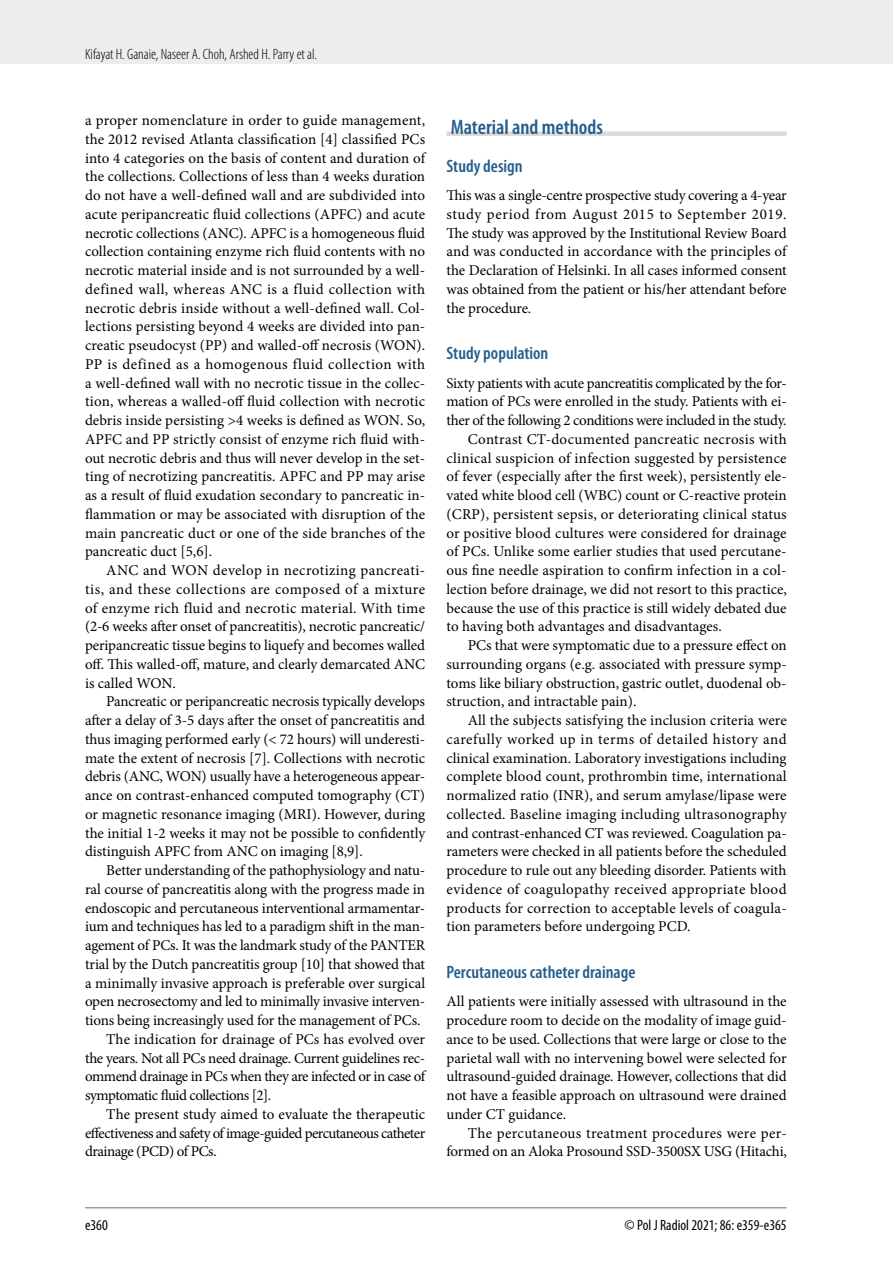
<style>
.page{position:relative;width:893px;height:1263px;background:#fff}
.page>*{position:absolute;margin:0;border:0;box-sizing:border-box;transform-origin:0 0}
.t1{font:600 condensed 21px "Myriad Pro";color:#245d8c}
.t2{font:600 condensed 18px "Myriad Pro";color:#245d8c}
.t3{font:15px/18.8px "Minion Pro";letter-spacing:-.005em;color:#000;text-align:justify}
.t4{font:15px "Minion Pro";letter-spacing:.015em;color:#000}
.t5{font:15px "Minion Pro";letter-spacing:-.03em;color:#000}
.t6{font:15px "Minion Pro";letter-spacing:.02em;color:#000}
.t7{font:15px "Minion Pro";letter-spacing:.03em;color:#000}
.t8{font:15px "Minion Pro";letter-spacing:-.04em;color:#000}
.t9{font:15px "Minion Pro";letter-spacing:-.025em;color:#000}
.t10{font:300 condensed 15px "Myriad Pro";color:#000}
.t11{font:condensed 15px "Myriad Pro";color:#000}
</style>
<div class="page">
<div style="left:0;top:0;width:893px;height:64px;background:#ededed"></div>
<hr style="left:85px;top:1207px;width:702px;height:1px;background:#9d9d9c">
<div style="left:446px;top:131px;width:341px;height:5px;background:#dadada"></div>
<p class="t10" style="left:85px;top:45px;width:234px">Kifayat H. Ganaie, Naseer A. Choh, Arshed H. Parry et al.</p>
<p class="t3" style="left:85px;top:111px;width:342px">a proper nomenclature in order to guide management, the 2012 revised Atlanta classification [4] classified PCs into 4 categories on the basis of content and duration of the collections. Collections of less than 4 weeks duration do not have a well-defined wall and are subdivided into acute peripancreatic fluid collections (APFC) and acute necrotic collections (ANC). APFC is a homogeneous fluid collection containing enzyme rich fluid contents with no necrotic material inside and is not surrounded by a well&shy;defined wall, whereas ANC is a fluid collection with necrotic debris inside without a well-defined wall. Col&shy;lections persisting beyond 4 weeks are divided into pan&shy;creatic pseudocyst (PP) and walled-off necrosis (WON).<br>PP is defined as a homogenous fluid collection with a well-defined wall with no necrotic tissue in the collec&shy;tion, whereas a walled-off fluid collection with necrotic debris inside persisting &gt;4 weeks is defined as WON. So, APFC and PP strictly consist of enzyme rich fluid with&shy;out necrotic debris and thus will never develop in the set&shy;ting of necrotizing pancreatitis. APFC and PP may arise as a result of fluid exudation secondary to pancreatic in&shy;flammation or may be associated with disruption of the main pancreatic duct or one of the side branches of the pancreatic duct [5,6].</p>
<p class="t3" style="left:85px;top:561px;width:342px;text-indent:21px">ANC and WON develop in necrotizing pancreati&shy;tis, and these collections are composed of a mixture of enzyme rich fluid and necrotic material. With time (2-6 weeks after onset of pancreatitis), necrotic pancreatic/ peripancreatic tissue begins to liquefy and becomes walled off. This walled-off, mature, and clearly demarcated ANC is called WON.</p>
<p class="t3" style="left:85px;top:692px;width:342px;text-indent:21px">Pancreatic or peripancreatic necrosis typically develops after a delay of 3-5 days after the onset of pancreatitis and thus imaging performed early (&lt; 72 hours) will underesti&shy;mate the extent of necrosis [7]. Collections with necrotic debris (ANC, WON) usually have a heterogeneous appear&shy;ance on contrast-enhanced computed tomography (CT) or magnetic resonance imaging (MRI). However, during the initial 1-2 weeks it may not be possible to confidently distinguish APFC from ANC on imaging [8,9].</p>
<p class="t3" style="left:106px;top:861px;width:320px">Better understanding of the pathophysiology and natu-</p>
<p class="t3" style="left:85px;top:880px;width:342px">ral course of pancreatitis along with the progress made in</p>
<p class="t3" style="left:85px;top:898px;width:342px">endoscopic and percutaneous interventional armamentar-</p>
<p class="t3" style="left:85px;top:917px;width:342px">ium and techniques has led to a paradigm shift in the man-</p>
<p class="t3" style="left:85px;top:936px;width:342px">agement of PCs. It was the landmark study of the PANTER</p>
<p class="t3" style="left:85px;top:955px;width:342px">trial by the Dutch pancreatitis group [10] that showed that</p>
<p class="t3" style="left:85px;top:973px;width:342px">a minimally invasive approach is preferable over surgical</p>
<p class="t3" style="left:85px;top:992px;width:342px">open necrosectomy and led to minimally invasive interven-</p>
<p class="t3" style="left:85px;top:1011px;width:337px">tions being increasingly used for the management of PCs.</p>
<p class="t3" style="left:106px;top:1030px;width:320px">The indication for drainage of PCs has evolved over</p>
<p class="t9" style="left:85px;top:1048px;width:342px">the years. Not all PCs need drainage. Current guidelines rec-</p>
<p class="t5" style="left:85px;top:1066px;width:342px">ommend drainage in PCs when they are infected or in case of</p>
<p class="t5" style="left:85px;top:1085px;width:188px">symptomatic fluid collections [2].</p>
<p class="t3" style="left:106px;top:1105px;width:320px">The present study aimed to evaluate the therapeutic</p>
<p class="t8" style="left:85px;top:1123px;width:342px">effectiveness and safety of image-guided percutaneous catheter</p>
<p class="t5" style="left:85px;top:1141px;width:133px">drainage (PCD) of PCs.</p>
<h1 class="t1" style="left:451px;top:114px;width:154px">Material and methods</h1>
<p class="t2" style="left:446px;top:154px;width:78px">Study design</p>
<p class="t3" style="left:446px;top:186px;width:342px">This was a single-centre prospective study covering a 4-year study period from August 2015 to September 2019.<br>The study was approved by the Institutional Review Board and was conducted in accordance with the principles of the Declaration of Helsinki. In all cases informed consent was obtained from the patient or his/her attendant before the procedure.</p>
<p class="t2" style="left:446px;top:342px;width:103px">Study population</p>
<p class="t3" style="left:446px;top:373px;width:342px">Sixty patients with acute pancreatitis complicated by the for-</p>
<p class="t3" style="left:446px;top:392px;width:342px">mation of PCs were enrolled in the study. Patients with ei-</p>
<p class="t5" style="left:446px;top:410px;width:342px">ther of the following 2 conditions were included in the study.</p>
<p class="t6" style="left:468px;top:429px;width:320px">Contrast CT-documented pancreatic necrosis with</p>
<p class="t4" style="left:446px;top:448px;width:342px">clinical suspicion of infection suggested by persistence</p>
<p class="t3" style="left:446px;top:467px;width:342px">of fever (especially after the first week), persistently ele-</p>
<p class="t3" style="left:446px;top:486px;width:342px">vated white blood cell (WBC) count or C-reactive protein</p>
<p class="t4" style="left:446px;top:504px;width:342px">(CRP), persistent sepsis, or deteriorating clinical status</p>
<p class="t3" style="left:446px;top:523px;width:342px">or positive blood cultures were considered for drainage</p>
<p class="t3" style="left:446px;top:542px;width:342px">of PCs. Unlike some earlier studies that used percutane-</p>
<p class="t3" style="left:446px;top:561px;width:341px">ous fine needle aspiration to confirm infection in a col-</p>
<p class="t3" style="left:446px;top:580px;width:342px">lection before drainage, we did not resort to this practice,</p>
<p class="t3" style="left:446px;top:598px;width:341px">because the use of this practice is still widely debated due</p>
<p class="t3" style="left:446px;top:617px;width:277px">to having both advantages and disadvantages.</p>
<p class="t3" style="left:468px;top:636px;width:320px">PCs that were symptomatic due to a pressure effect on</p>
<p class="t3" style="left:446px;top:655px;width:342px">surrounding organs (e.g. associated with pressure symp-</p>
<p class="t3" style="left:446px;top:673px;width:341px">toms like biliary obstruction, gastric outlet, duodenal ob-</p>
<p class="t3" style="left:446px;top:692px;width:191px">struction, and intractable pain).</p>
<p class="t3" style="left:468px;top:711px;width:320px">All the subjects satisfying the inclusion criteria were</p>
<p class="t7" style="left:446px;top:729px;width:342px">carefully worked up in terms of detailed history and</p>
<p class="t3" style="left:446px;top:748px;width:342px">clinical examination. Laboratory investigations including</p>
<p class="t3" style="left:446px;top:767px;width:342px">complete blood count, prothrombin time, international</p>
<p class="t3" style="left:446px;top:786px;width:342px">normalized ratio (INR), and serum amylase/lipase were</p>
<p class="t6" style="left:446px;top:804px;width:342px">collected. Baseline imaging including ultrasonography</p>
<p class="t3" style="left:446px;top:823px;width:342px">and contrast-enhanced CT was reviewed. Coagulation pa-</p>
<p class="t3" style="left:446px;top:842px;width:342px">rameters were checked in all patients before the scheduled</p>
<p class="t3" style="left:446px;top:861px;width:342px">procedure to rule out any bleeding disorder. Patients with</p>
<p class="t7" style="left:446px;top:879px;width:342px">evidence of coagulopathy received appropriate blood</p>
<p class="t4" style="left:446px;top:898px;width:342px">products for correction to acceptable levels of coagula-</p>
<p class="t3" style="left:446px;top:917px;width:246px">tion parameters before undergoing PCD.</p>
<p class="t2" style="left:446px;top:961px;width:190px">Percutaneous catheter drainage</p>
<p class="t3" style="left:446px;top:992px;width:342px">All patients were initially assessed with ultrasound in the procedure room to decide on the modality of image guid&shy;ance to be used. Collections that were large or close to the parietal wall with no intervening bowel were selected for ultrasound-guided drainage. However, collections that did not have a feasible approach on ultrasound were drained under CT guidance.</p>
<p class="t3" style="left:446px;top:1123px;width:342px;text-align:right">The percutaneous treatment procedures were per&shy;formed on an Aloka Prosound SSD-3500SX USG (Hitachi,</p>
<p class="t11" style="left:85px;top:1216px;width:24px">e360</p>
<p class="t11" style="left:625px;top:1216px;width:164px">© Pol J Radiol 2021; 86: e359-e365</p>
</div>
